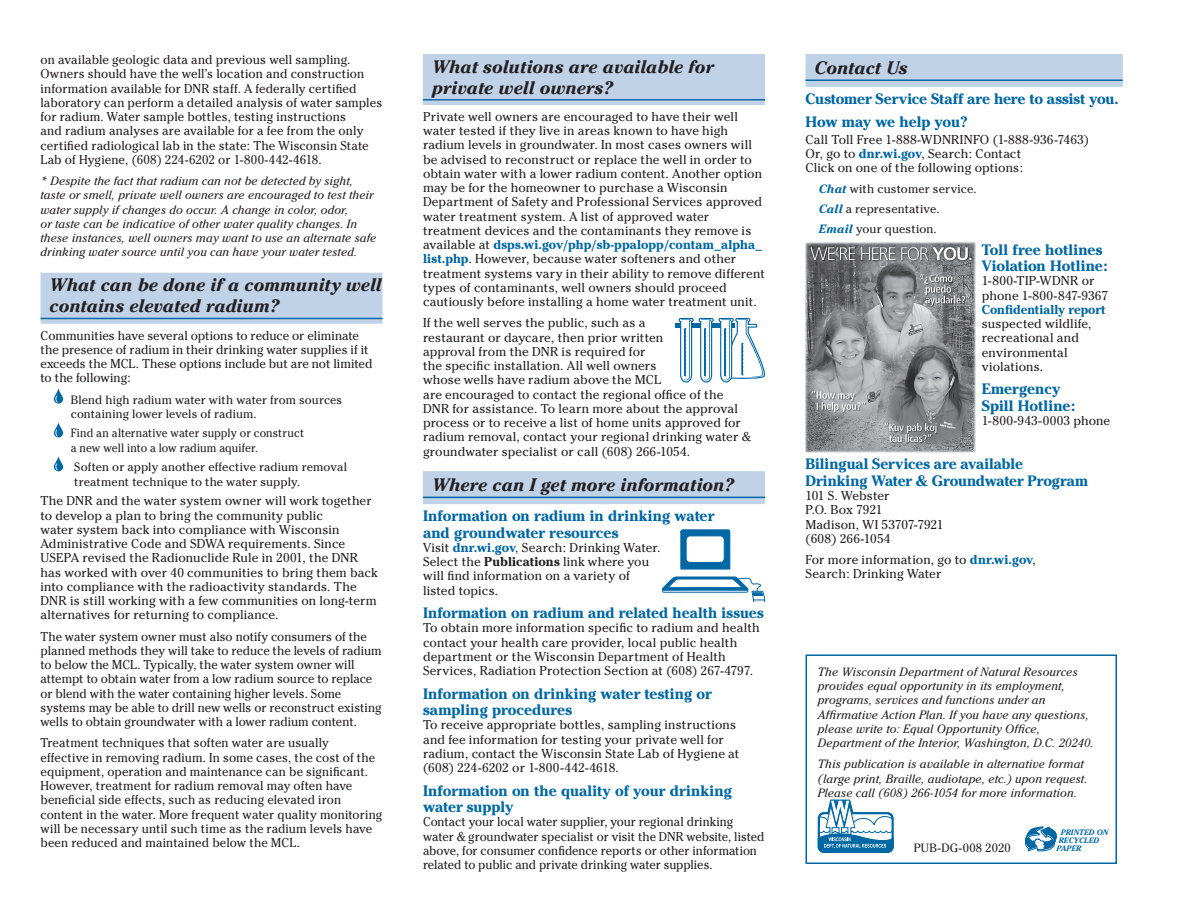
<style>
.page{position:relative;width:1188px;height:918px;background:#fff}
.page>*{position:absolute;margin:0;border:0;box-sizing:border-box;transform-origin:0 0}
.t1{font:italic 700 18px/21px "Cheltenham";letter-spacing:-.015em;color:#231f20}
.t2{font:700 15px/16.5px "Cheltenham";color:#0067a5}
.t3{font:12.75px/14.2px "Cheltenham";letter-spacing:.005em;color:#231f20}
.t4{font:12.75px/14.2px "Cheltenham";letter-spacing:.005em;color:#231f20;scale:.96 1}
.t5{font:12.75px/14.2px "Cheltenham";letter-spacing:.005em;color:#231f20;scale:.95 1}
.t6{font:700 12.75px "Cheltenham";color:#0067a5}
.t7{font:italic 12px/14.2px "Cheltenham";letter-spacing:.01em;color:#231f20}
.t8{font:12px/14.2px "Cheltenham";letter-spacing:.005em;color:#231f20}
.t9{font:12px/14.2px "Cheltenham";letter-spacing:.005em;color:#231f20;scale:.93 1}
.t10{font:italic 700 7.8px/7.8px "Cheltenham";color:#0067a5}
.s1{font-weight:700;color:#0067a5}
.s2{font-weight:700}
.s3{font-weight:700;font-style:italic;color:#0067a5}
</style>
<div class="page">
<div style="left:423px;top:54px;width:342px;height:51px;background:#c0d2e8"></div>
<hr style="left:423px;top:99px;width:342px;height:1px;background:#0067a5">
<div style="left:423px;top:471px;width:342px;height:33px;background:#c0d2e8"></div>
<hr style="left:423px;top:497px;width:342px;height:1px;background:#0067a5">
<svg style="left:662px;top:577px;width:103px;height:24px"></svg>
<svg style="left:680px;top:530px;width:50px;height:40px"></svg>
<div style="left:676px;top:323px;width:59px;height:5px;background:#0067a5"></div>
<svg style="left:678px;top:318px;width:87px;height:65px"></svg>
<div style="left:40px;top:273px;width:342px;height:51px;background:#c0d2e8"></div>
<hr style="left:40px;top:318px;width:342px;height:1px;background:#0067a5">
<svg style="left:54px;top:388px;width:9px;height:16px"></svg>
<svg style="left:55px;top:396px;width:3px;height:7px"></svg>
<svg style="left:54px;top:422px;width:9px;height:15px"></svg>
<svg style="left:55px;top:430px;width:3px;height:7px"></svg>
<svg style="left:54px;top:456px;width:9px;height:15px"></svg>
<svg style="left:55px;top:464px;width:3px;height:6px"></svg>
<div style="left:806px;top:654px;width:311px;height:210px;border:2px solid #0067a5"></div>
<svg style="left:1025px;top:826px;width:32px;height:26px"></svg>
<svg style="left:818px;top:800px;width:75px;height:53px"></svg>
<div style="left:806px;top:54px;width:317px;height:33px;background:#c0d2e8"></div>
<hr style="left:806px;top:80px;width:317px;height:1px;background:#0067a5">
<img style="left:806px;top:241px;width:169px;height:212px">
<p class="t3" style="left:40px;top:53px;width:343px">on available geologic data and previous well sampling.<br>Owners should have the well’s location and construction information available for DNR staff. A federally certified laboratory can perform a detailed analysis of water samples for radium. Water sample bottles, testing instructions<br>and radium analyses are available for a fee from the only certified radiological lab in the state: The Wisconsin State Lab of Hygiene, (608) 224-6202 or 1-800-442-4618.</p>
<p class="t7" style="left:40px;top:174px;width:337px">* Despite the fact that radium can not be detected by sight, taste or smell, private well owners are encouraged to test their water supply if changes do occur. A change in color, odor,<br>or taste can be indicative of other water quality changes. In these instances, well owners may want to use an alternate safe drinking water source until you can have your water tested.</p>
<h1 class="t1" style="left:50px;top:275px;width:334px">What can be done if a community well contains elevated radium?</h1>
<p class="t3" style="left:40px;top:328px;width:334px">Communities have several options to reduce or eliminate the presence of radium in their drinking water supplies if it exceeds the MCL. These options include but are not limited to the following:</p>
<p class="t8" style="left:71px;top:392px;width:273px">Blend high radium water with water from sources containing lower levels of radium.</p>
<p class="t9" style="left:71px;top:426px;width:252px">Find an alternative water supply or construct a new well into a low radium aquifer.</p>
<p class="t8" style="left:74px;top:460px;width:275px">Soften or apply another effective radium removal treatment technique to the water supply.</p>
<p class="t3" style="left:40px;top:494px;width:339px">The DNR and the water system owner will work together to develop a plan to bring the community public<br>water system back into compliance with Wisconsin Administrative Code and SDWA requirements. Since USEPA revised the Radionuclide Rule in 2001, the DNR has worked with over 40 communities to bring them back into compliance with the radioactivity standards. The DNR is still working with a few communities on long-term alternatives for returning to compliance.</p>
<p class="t4" style="left:40px;top:629px;width:357px">The water system owner must also notify consumers of the planned methods they will take to reduce the levels of radium to below the MCL. Typically, the water system owner will attempt to obtain water from a low radium source to replace or blend with the water containing higher levels. Some systems may be able to drill new wells or reconstruct existing wells to obtain groundwater with a lower radium content.</p>
<p class="t4" style="left:40px;top:736px;width:358px">Treatment techniques that soften water are usually<br>effective in removing radium. In some cases, the cost of the equipment, operation and maintenance can be significant.<br>However, treatment for radium removal may often have beneficial side effects, such as reducing elevated iron content in the water. More frequent water quality monitoring will be necessary until such time as the radium levels have been reduced and maintained below the MCL.</p>
<h1 class="t1" style="left:432px;top:56px;width:284px">What solutions are available for private well owners?</h1>
<p class="t3" style="left:423px;top:109px;width:344px">Private well owners are encouraged to have their well water tested if they live in areas known to have high radium levels in groundwater. In most cases owners will be advised to reconstruct or replace the well in order to obtain water with a lower radium content. Another option may be for the homeowner to purchase a Wisconsin Department of Safety and Professional Services approved water treatment system. A list of approved water treatment devices and the contaminants they remove is available at <span class="s1">dsps.wi.gov/php/sb-ppalopp/contam_alpha_ list.php</span>. However, because water softeners and other treatment systems vary in their ability to remove different types of contaminants, well owners should proceed cautiously before installing a home water treatment unit.</p>
<p class="t3" style="left:423px;top:316px;width:329px">If the well serves the public, such as a<br>restaurant or daycare, then prior written<br>approval from the DNR is required for<br>the specific installation. All well owners<br>whose wells have radium above the MCL<br>are encouraged to contact the regional office of the DNR for assistance. To learn more about the approval process or to receive a list of home units approved for radium removal, contact your regional drinking water &amp; groundwater specialist or call (608) 266-1054.</p>
<h1 class="t1" style="left:432px;top:474px;width:303px">Where can I get more information?</h1>
<p class="t2" style="left:423px;top:508px;width:293px">Information on radium in drinking water and groundwater resources</p>
<p class="t3" style="left:423px;top:540px;width:239px">Visit <span class="s1">dnr.wi.gov</span>, Search: Drinking Water.<br>Select the <span class="s2">Publications</span> link where you will find information on a variety of listed topics.</p>
<p class="t2" style="left:423px;top:605px;width:342px">Information on radium and related health issues</p>
<p class="t3" style="left:423px;top:621px;width:338px">To obtain more information specific to radium and health contact your health care provider, local public health department or the Wisconsin Department of Health Services, Radiation Protection Section at (608) 267-4797.</p>
<p class="t2" style="left:423px;top:685px;width:290px">Information on drinking water testing or sampling procedures</p>
<p class="t3" style="left:423px;top:718px;width:318px">To receive appropriate bottles, sampling instructions and fee information for testing your private well for radium, contact the Wisconsin State Lab of Hygiene at (608) 224-6202 or 1-800-442-4618.</p>
<p class="t2" style="left:423px;top:782px;width:311px">Information on the quality of your drinking water supply</p>
<p class="t5" style="left:423px;top:815px;width:361px">Contact your local water supplier, your regional drinking water &amp; groundwater specialist or visit the DNR website, listed above, for consumer confidence reports or other information related to public and private drinking water supplies.</p>
<h1 class="t1" style="left:814px;top:57px;width:95px">Contact Us</h1>
<p class="t2" style="left:806px;top:87px;width:315px;line-height:23.2px">Customer Service Staff are here to assist you.<br>How may we help you?</p>
<p class="t3" style="left:806px;top:132px;width:285px">Call Toll Free 1-888-WDNRINFO (1-888-936-7463)<br>Or, go to <span class="s1">dnr.wi.gov</span>, Search: Contact<br>Click on one of the following options:</p>
<p class="t8" style="left:819px;top:180px;width:159px;line-height:19.6px"><span class="s3">Chat</span> with customer service.<br><span class="s3">Call</span> a representative.<br><span class="s3">Email</span> your question.</p>
<p class="t2" style="left:982px;top:241px;width:127px">Toll free hotlines<br>Violation Hotline:</p>
<p class="t3" style="left:982px;top:274px;width:128px">1-800-TIP-WDNR or phone 1-800-847-9367</p>
<p class="t6" style="left:982px;top:302px;width:125px">Confidentially report</p>
<p class="t3" style="left:982px;top:317px;width:111px">suspected wildlife, recreational and environmental violations.</p>
<p class="t2" style="left:982px;top:381px;width:95px">Emergency<br>Spill Hotline:</p>
<p class="t3" style="left:982px;top:414px;width:130px">1-800-943-0003 phone</p>
<p class="t2" style="left:806px;top:456px;width:284px">Bilingual Services are available<br>Drinking Water &amp; Groundwater Program</p>
<p class="t3" style="left:806px;top:489px;width:140px">101 S. Webster<br>P.O. Box 7921<br>Madison, WI 53707-7921 (608) 266-1054</p>
<p class="t3" style="left:806px;top:553px;width:232px">For more information, go to <span class="s1">dnr.wi.gov</span>,<br>Search: Drinking Water</p>
<p class="t7" style="left:818px;top:665px;width:277px">The Wisconsin Department of Natural Resources provides equal opportunity in its employment, programs, services and functions under an Affirmative Action Plan. If you have any questions, please write to: Equal Opportunity Office, Department of the Interior, Washington, D.C. 20240.</p>
<p class="t7" style="left:818px;top:757px;width:271px">This publication is available in alternative format (large print, Braille, audiotape, etc.) upon request.<br>Please call (608) 266-1054 for more information.</p>
<p class="t8" style="left:914px;top:841px;width:99px">PUB-DG-008 2020</p>
<p class="t10" style="left:1057px;top:829px;width:53px;text-indent:4px">PRINTED ON<br>RECYCLED<br>PAPER</p>
</div>
